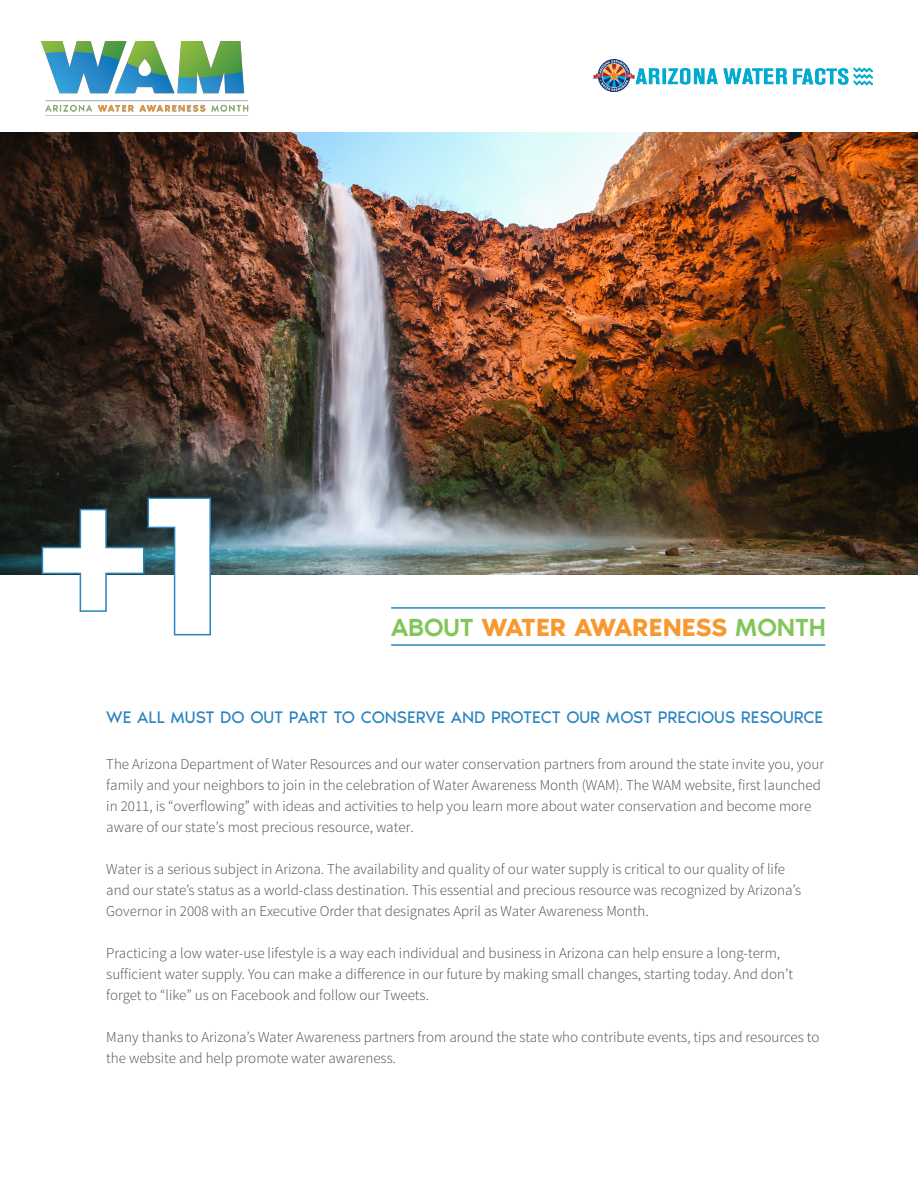
<style>
.page{position:relative;width:918px;height:1188px;background:#fff}
.page>*{position:absolute;margin:0;border:0;box-sizing:border-box;transform-origin:0 0}
.t1{font:600 25.5px "Noir Pro";color:#f79830}
.t2{font:17.25px "Noir Pro";letter-spacing:-.01em;color:#2a84c0}
.t3{font:300 15px/21px "Source Sans Pro";color:#4b4c4d}
.s1{font-weight:500;color:#82c55a}
</style>
<div class="page">
<img style="left:42px;top:41px;width:207px;height:75px">
<img style="left:0;top:132px;width:918px;height:442px">
<img style="left:593px;top:60px;width:41px;height:31px">
<img style="left:636px;top:67px;width:237px;height:19px">
<svg style="left:41px;top:497px;width:171px;height:139px"></svg>
<hr style="left:391px;top:644px;width:434px;height:2px;background:#2a84c0">
<hr style="left:391px;top:607px;width:434px;height:2px;background:#2a84c0">
<h1 class="t1" style="left:391px;top:607px;width:436px"><span class="s1">ABOUT</span> WATER AWARENESS <span class="s1">MONTH</span></h1>
<h3 class="t2" style="left:106px;top:704px;width:718px">WE ALL MUST DO OUT PART TO CONSERVE AND PROTECT OUR MOST PRECIOUS RESOURCE</h3>
<h3 class="t3" style="left:106px;top:754px;width:719px">The Arizona Department of Water Resources and our water conservation partners from around the state invite you, your family and your neighbors to join in the celebration of Water Awareness Month (WAM). The WAM website, first launched in 2011, is “overflowing” with ideas and activities to help you learn more about water conservation and become more aware of our state’s most precious resource, water.</h3>
<h3 class="t3" style="left:106px;top:859px;width:696px">Water is a serious subject in Arizona. The availability and quality of our water supply is critical to our quality of life and our state’s status as a world-class destination. This essential and precious resource was recognized by Arizona’s<br>Governor in 2008 with an Executive Order that designates April as Water Awareness Month.</h3>
<h3 class="t3" style="left:106px;top:943px;width:688px">Practicing a low water-use lifestyle is a way each individual and business in Arizona can help ensure a long-term, sufficient water supply. You can make a difference in our future by making small changes, starting today. And don’t forget to “like” us on Facebook and follow our Tweets.</h3>
<h3 class="t3" style="left:106px;top:1027px;width:715px">Many thanks to Arizona’s Water Awareness partners from around the state who contribute events, tips and resources to the website and help promote water awareness.</h3>
</div>
